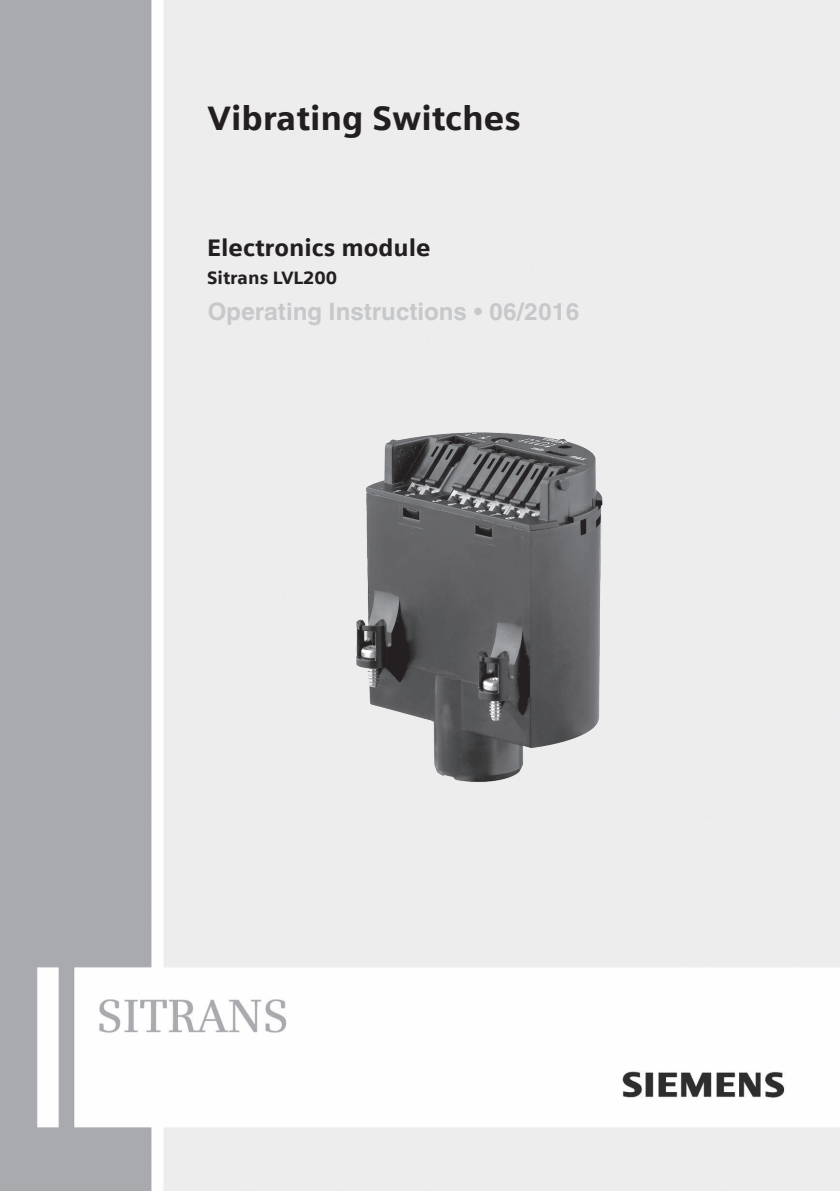
<style>
.page{position:relative;width:840px;height:1191px;background:#fff}
.page>*{position:absolute;margin:0;border:0;box-sizing:border-box;transform-origin:0 0}
.Messprinzip{font:900 34px "Siemens Sans";color:#231f20}
.Bedienungsanleitung{font:700 24px "Helvetica Linotype";color:#c7c8ca}
.geraetename_Siemens{font:900 24px "Siemens Sans";color:#231f20}
.zusatz_Siemens{font:900 18px "Siemens Sans";color:#231f20}
</style>
<div class="page">
<img style="left:0;top:0;width:839px;height:1191px">
<img style="left:350px;top:428px;width:257px;height:357px">
<p class="Messprinzip" style="left:207px;top:98px;width:314px">Vibrating Switches</p>
<p class="geraetename_Siemens" style="left:207px;top:234px;width:225px">Electronics module</p>
<p class="zusatz_Siemens" style="left:207px;top:267px;width:132px">Sitrans LVL200</p>
<p class="Bedienungsanleitung" style="left:207px;top:297px;width:373px">Operating Instructions • 06/2016</p>
</div>
